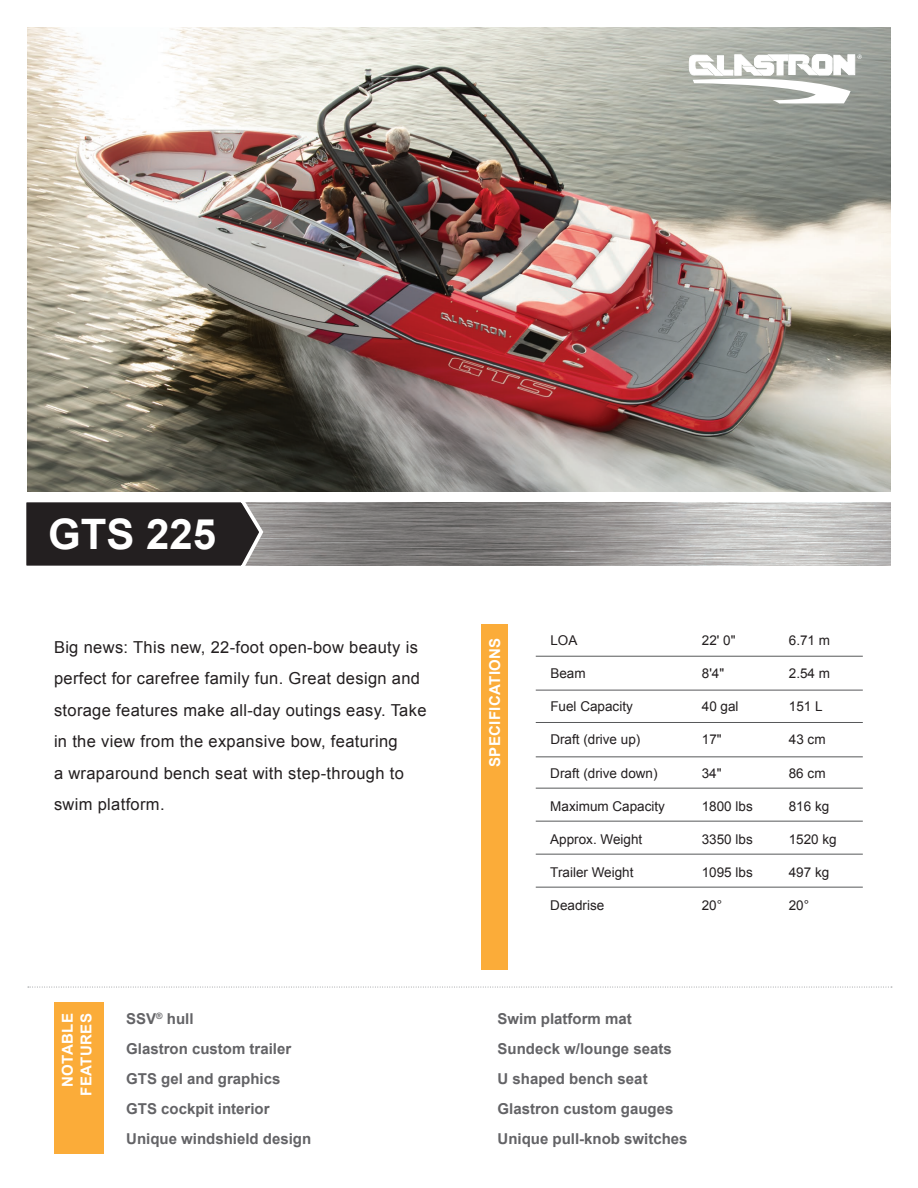
<style>
.page{position:relative;width:918px;height:1188px;background:#fff}
.page>*{position:absolute;margin:0;border:0;box-sizing:border-box;transform-origin:0 0}
.t1{font:700 42px "Arial";color:#fff}
.t2{font:16.5px/31.5px "Arial";letter-spacing:.02em;color:#231f20}
.t3{font:700 15px/30px "Arial";color:#636366}
.t4{font:700 15px/18.8px "Arial";letter-spacing:.025em;color:#fff;text-align:center}
.t5{font:13.5px "Arial";color:#231f20}
</style>
<div class="page">
<img style="left:266px;top:502px;width:625px;height:64px">
<svg style="left:26px;top:502px;width:240px;height:64px"></svg>
<div style="left:54px;top:1002px;width:50px;height:151px;background:#fbac39"></div>
<img style="left:27px;top:28px;width:864px;height:463px">
<svg style="left:689px;top:55px;width:173px;height:48px"></svg>
<svg style="left:28px;top:987px;width:864px;height:1px"></svg>
<div style="left:481px;top:624px;width:27px;height:345px;background:#fbac39"></div>
<hr style="left:536px;top:656px;width:327px;height:1px;background:#57585a">
<hr style="left:536px;top:690px;width:327px;height:1px;background:#57585a">
<hr style="left:536px;top:722px;width:327px;height:1px;background:#57585a">
<hr style="left:536px;top:756px;width:327px;height:1px;background:#57585a">
<hr style="left:536px;top:788px;width:327px;height:1px;background:#57585a">
<hr style="left:536px;top:821px;width:327px;height:1px;background:#57585a">
<hr style="left:536px;top:854px;width:327px;height:1px;background:#57585a">
<hr style="left:536px;top:887px;width:327px;height:1px;background:#57585a">
<h1 class="t1" style="left:48px;top:506px;width:170px">GTS 225</h1>
<p class="t2" style="left:54px;top:631px;width:374px">Big news: This new, 22-foot open-bow beauty is perfect for carefree family fun. Great design and storage features make all-day outings easy. Take in the view from the expansive bow, featuring<br>a wraparound bench seat with step-through to swim platform.</p>
<p class="t4" style="left:486px;top:767px;width:131px;rotate:-90deg">SPECIFICATIONS</p>
<p class="t5" style="left:550px;top:631px;width:29px">LOA</p>
<p class="t5" style="left:702px;top:631px;width:35px">22' 0"</p>
<p class="t5" style="left:789px;top:631px;width:43px">6.71 m</p>
<p class="t5" style="left:550px;top:664px;width:37px">Beam</p>
<p class="t5" style="left:702px;top:664px;width:24px">8'4"</p>
<p class="t5" style="left:789px;top:664px;width:43px">2.54 m</p>
<p class="t5" style="left:550px;top:698px;width:84px">Fuel Capacity</p>
<p class="t5" style="left:702px;top:698px;width:38px">40 gal</p>
<p class="t5" style="left:789px;top:698px;width:35px">151 L</p>
<p class="t5" style="left:550px;top:731px;width:92px">Draft (drive up)</p>
<p class="t5" style="left:702px;top:731px;width:21px">17"</p>
<p class="t5" style="left:789px;top:731px;width:38px">43 cm</p>
<p class="t5" style="left:550px;top:764px;width:109px">Draft (drive down)</p>
<p class="t5" style="left:702px;top:764px;width:21px">34"</p>
<p class="t5" style="left:789px;top:764px;width:38px">86 cm</p>
<p class="t5" style="left:550px;top:797px;width:116px">Maximum Capacity</p>
<p class="t5" style="left:702px;top:797px;width:53px">1800 lbs</p>
<p class="t5" style="left:789px;top:797px;width:42px">816 kg</p>
<p class="t5" style="left:550px;top:830px;width:94px">Approx. Weight</p>
<p class="t5" style="left:702px;top:830px;width:53px">3350 lbs</p>
<p class="t5" style="left:789px;top:830px;width:50px">1520 kg</p>
<p class="t5" style="left:550px;top:864px;width:85px">Trailer Weight</p>
<p class="t5" style="left:702px;top:864px;width:53px">1095 lbs</p>
<p class="t5" style="left:789px;top:864px;width:42px">497 kg</p>
<p class="t5" style="left:550px;top:897px;width:56px">Deadrise</p>
<p class="t5" style="left:702px;top:897px;width:22px">20°</p>
<p class="t5" style="left:789px;top:897px;width:22px">20°</p>
<p class="t4" style="left:59px;top:1096px;width:84px;rotate:-90deg">NOTABLE<br>FEATURES</p>
<p class="t3" style="left:126px;top:1005px;width:187px">SSV<sup>®</sup> hull<br>Glastron custom trailer<br>GTS gel and graphics<br>GTS cockpit interior<br>Unique windshield design</p>
<p class="t3" style="left:498px;top:1005px;width:192px">Swim platform mat<br>Sundeck w/lounge seats<br>U shaped bench seat<br>Glastron custom gauges<br>Unique pull-knob switches</p>
</div>
